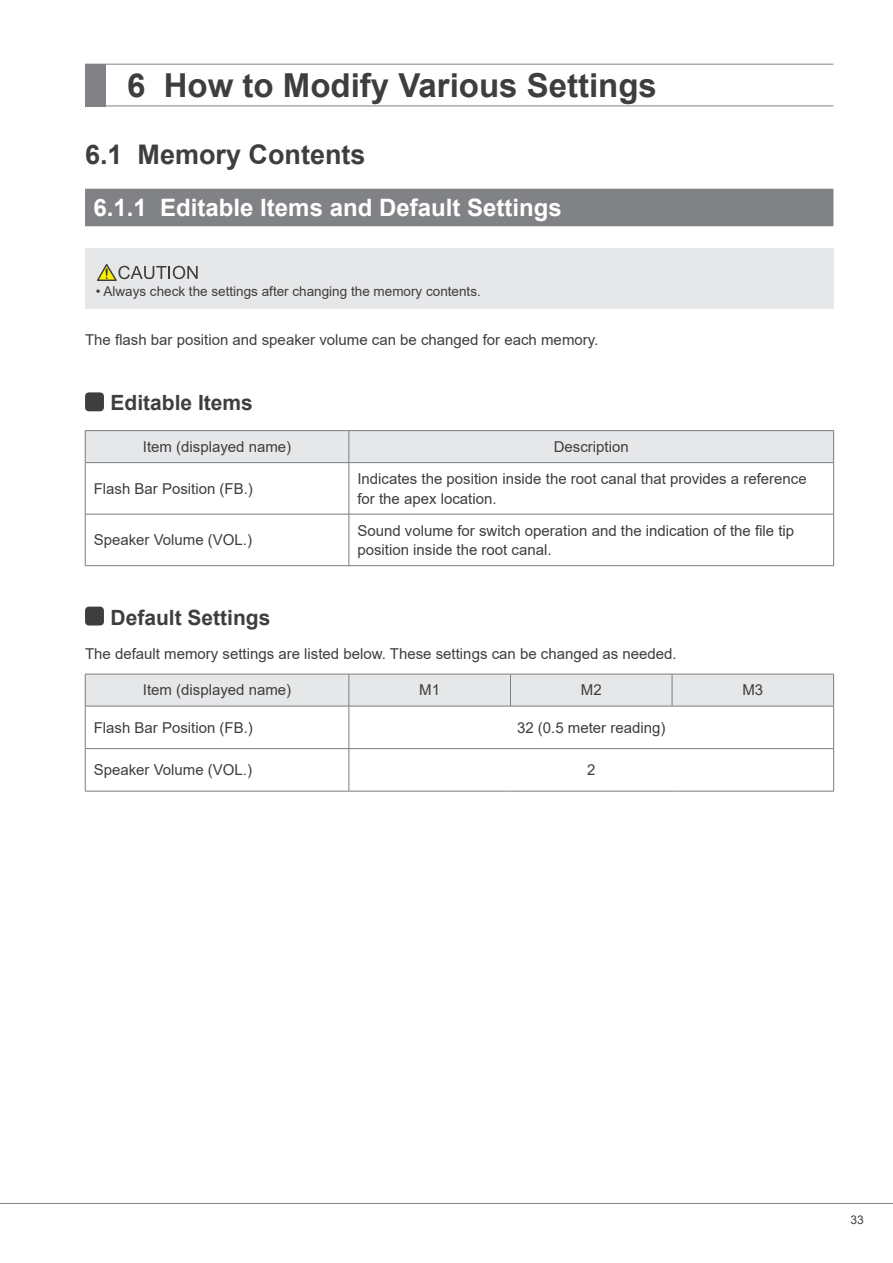
<style>
.page{position:relative;width:893px;height:1263px;background:#fff}
.page>*{position:absolute;margin:0;border:0;box-sizing:border-box;transform-origin:0 0}
.t1{font:700 33px "Arial";color:#3e3e3f}
.t2{font:700 27px "Arial";color:#3e3e3f}
.t3{font:700 24px "Arial";color:#fff}
.t4{font:700 21px "Arial";color:#3e3e3f}
.t5{font:15px/19.5px "Arial";color:#3e3e3f}
.t6{font:13.5px "Arial";color:#3e3e3f}
.t7{font:12px "Arial";color:#3e3e3f}
</style>
<div class="page">
<hr style="left:0;top:1203px;width:893px;height:1px;background:#808285">
<hr style="left:85px;top:106px;width:748px;height:1px;background:#808285">
<div style="left:85px;top:64px;width:21px;height:42px;background:#808285"></div>
<hr style="left:85px;top:64px;width:748px;height:1px;background:#808285">
<div style="left:85px;top:189px;width:748px;height:37px;background:#808285"></div>
<div style="left:85px;top:248px;width:748px;height:61px;background:#e6e7e9"></div>
<svg style="left:97px;top:264px;width:101px;height:17px"></svg>
<div style="left:85px;top:392px;width:19px;height:19px;background:#3e3e3f;border-radius:4px"></div>
<div style="left:86px;top:431px;width:747px;height:31px;background:#e6e7e9"></div>
<hr style="left:85px;top:430px;width:264px;height:1px;background:#7a7c7f">
<hr style="left:85px;top:431px;width:1px;height:31px;background:#7a7c7f">
<hr style="left:349px;top:430px;width:485px;height:1px;background:#7a7c7f">
<hr style="left:349px;top:431px;width:1px;height:31px;background:#7a7c7f">
<hr style="left:833px;top:431px;width:1px;height:31px;background:#7a7c7f">
<hr style="left:85px;top:462px;width:264px;height:1px;background:#7a7c7f">
<hr style="left:85px;top:463px;width:1px;height:51px;background:#7a7c7f">
<hr style="left:349px;top:462px;width:485px;height:1px;background:#7a7c7f">
<hr style="left:349px;top:463px;width:1px;height:51px;background:#7a7c7f">
<hr style="left:833px;top:463px;width:1px;height:51px;background:#7a7c7f">
<hr style="left:85px;top:514px;width:264px;height:1px;background:#7a7c7f">
<hr style="left:85px;top:514px;width:1px;height:51px;background:#7a7c7f">
<hr style="left:349px;top:514px;width:485px;height:1px;background:#7a7c7f">
<hr style="left:349px;top:514px;width:1px;height:51px;background:#7a7c7f">
<hr style="left:833px;top:514px;width:1px;height:51px;background:#7a7c7f">
<hr style="left:85px;top:565px;width:264px;height:1px;background:#7a7c7f">
<hr style="left:349px;top:565px;width:485px;height:1px;background:#7a7c7f">
<div style="left:85px;top:607px;width:19px;height:18px;background:#3e3e3f;border-radius:4px"></div>
<div style="left:86px;top:675px;width:747px;height:31px;background:#e6e7e9"></div>
<hr style="left:85px;top:674px;width:264px;height:1px;background:#7a7c7f">
<hr style="left:85px;top:674px;width:1px;height:32px;background:#7a7c7f">
<hr style="left:349px;top:674px;width:161px;height:1px;background:#7a7c7f">
<hr style="left:349px;top:674px;width:1px;height:32px;background:#7a7c7f">
<hr style="left:510px;top:674px;width:162px;height:1px;background:#7a7c7f">
<hr style="left:510px;top:674px;width:1px;height:32px;background:#7a7c7f">
<hr style="left:672px;top:674px;width:162px;height:1px;background:#7a7c7f">
<hr style="left:672px;top:674px;width:1px;height:32px;background:#7a7c7f">
<hr style="left:833px;top:674px;width:1px;height:32px;background:#7a7c7f">
<hr style="left:85px;top:706px;width:264px;height:1px;background:#7a7c7f">
<hr style="left:85px;top:706px;width:1px;height:42px;background:#7a7c7f">
<hr style="left:349px;top:706px;width:161px;height:1px;background:#7a7c7f">
<hr style="left:349px;top:706px;width:1px;height:42px;background:#7a7c7f">
<hr style="left:510px;top:706px;width:162px;height:1px;background:#7a7c7f">
<hr style="left:672px;top:706px;width:162px;height:1px;background:#7a7c7f">
<hr style="left:833px;top:706px;width:1px;height:42px;background:#7a7c7f">
<hr style="left:85px;top:748px;width:264px;height:1px;background:#7a7c7f">
<hr style="left:85px;top:749px;width:1px;height:42px;background:#7a7c7f">
<hr style="left:349px;top:748px;width:161px;height:1px;background:#7a7c7f">
<hr style="left:349px;top:749px;width:1px;height:42px;background:#7a7c7f">
<hr style="left:510px;top:748px;width:162px;height:1px;background:#7a7c7f">
<hr style="left:672px;top:748px;width:162px;height:1px;background:#7a7c7f">
<hr style="left:833px;top:749px;width:1px;height:42px;background:#7a7c7f">
<hr style="left:85px;top:791px;width:264px;height:1px;background:#7a7c7f">
<hr style="left:349px;top:791px;width:161px;height:1px;background:#7a7c7f">
<hr style="left:510px;top:791px;width:162px;height:1px;background:#7a7c7f">
<hr style="left:672px;top:791px;width:162px;height:1px;background:#7a7c7f">
<h1 class="t1" style="left:127px;top:62px;width:531px">6 How to Modify Various Settings</h1>
<h2 class="t2" style="left:85px;top:135px;width:282px">6.1 Memory Contents</h2>
<h3 class="t3" style="left:94px;top:191px;width:470px">6.1.1 Editable Items and Default Settings</h3>
<p class="t6" style="left:96px;top:282px;width:387px">• Always check the settings after changing the memory contents.</p>
<p class="t5" style="left:85px;top:330px;width:515px">The flash bar position and speaker volume can be changed for each memory.</p>
<h3 class="t4" style="left:111px;top:388px;width:144px">Editable Items</h3>
<p class="t5" style="left:143px;top:437px;width:150px">Item (displayed name)</p>
<p class="t5" style="left:554px;top:437px;width:77px">Description</p>
<p class="t5" style="left:94px;top:479px;width:161px">Flash Bar Position (FB.)</p>
<p class="t5" style="left:357px;top:469px;width:451px">Indicates the position inside the root canal that provides a reference for the apex location.</p>
<p class="t5" style="left:94px;top:530px;width:160px">Speaker Volume (VOL.)</p>
<p class="t5" style="left:357px;top:520px;width:438px">Sound volume for switch operation and the indication of the file tip position inside the root canal.</p>
<h3 class="t4" style="left:111px;top:602px;width:161px">Default Settings</h3>
<p class="t5" style="left:85px;top:644px;width:593px">The default memory settings are listed below. These settings can be changed as needed.</p>
<p class="t5" style="left:143px;top:680px;width:150px">Item (displayed name)</p>
<p class="t5" style="left:419px;top:680px;width:22px">M1</p>
<p class="t5" style="left:581px;top:680px;width:22px">M2</p>
<p class="t5" style="left:742px;top:680px;width:22px">M3</p>
<p class="t5" style="left:94px;top:718px;width:161px">Flash Bar Position (FB.)</p>
<p class="t5" style="left:517px;top:718px;width:150px">32 (0.5 meter reading)</p>
<p class="t5" style="left:94px;top:760px;width:160px">Speaker Volume (VOL.)</p>
<p class="t5" style="left:587px;top:760px;width:10px">2</p>
<p class="t7" style="left:850px;top:1212px;width:15px">33</p>
</div>
